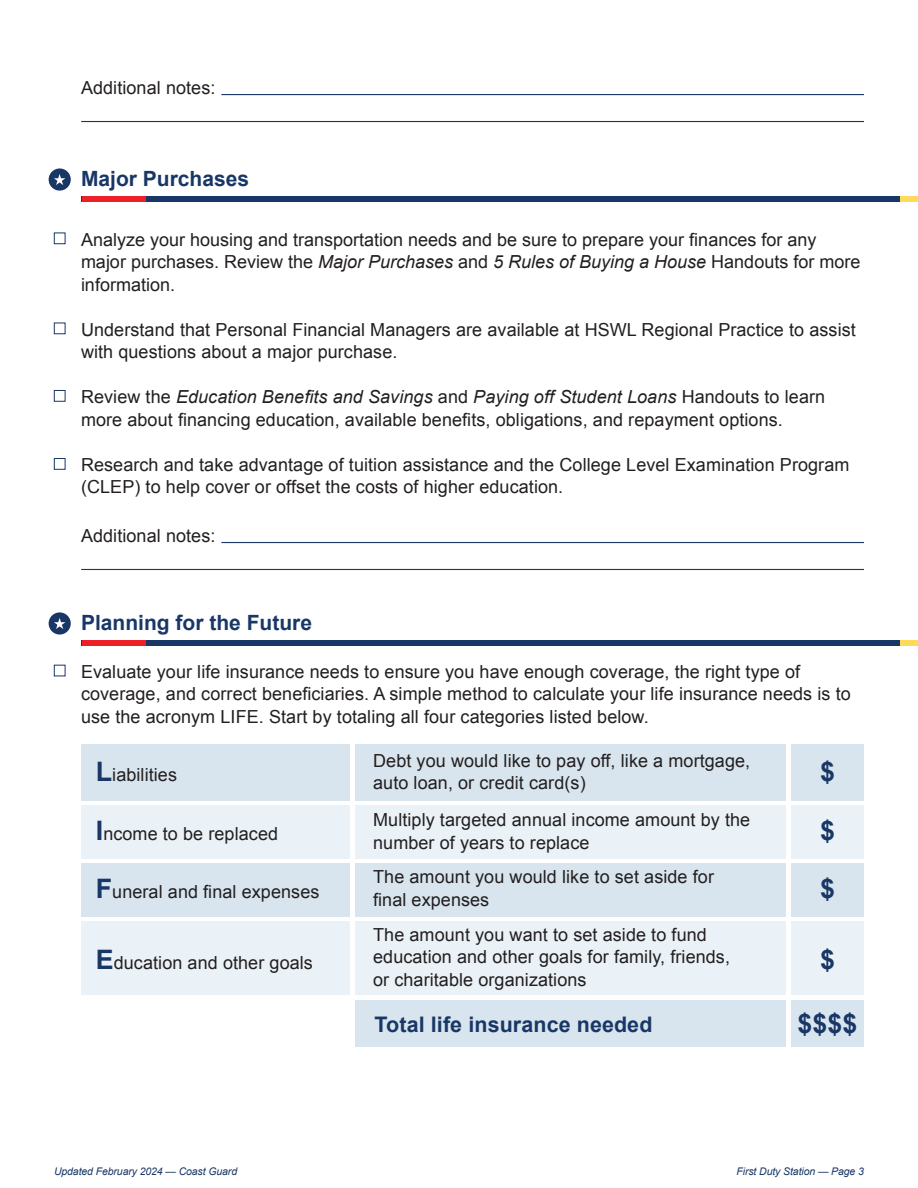
<style>
.page{position:relative;width:918px;height:1188px;background:#fff}
.page>*{position:absolute;margin:0;border:0;box-sizing:border-box;transform-origin:0 0}
.t1{font:700 26.85px "Arial";color:#193766}
.t2{font:700 21.45px "Arial";letter-spacing:.005em;color:#193766}
.t3{font:700 21px "Arial";color:#193766}
.t4{font:18px/22.5px "Arial";letter-spacing:.005em;color:#231f20}
.t5{font:italic 10.5px "Arial";letter-spacing:-.01em;color:#193766}
.s1{font-style:italic}
.s2{font-weight:700;font-size:26.85px;color:#193766}
</style>
<div class="page">
<div style="left:82px;top:196px;width:836px;height:5px;background:#193766"></div>
<div style="left:82px;top:196px;width:63px;height:5px;background:#ec2127"></div>
<div style="left:901px;top:196px;width:17px;height:5px;background:#fed95c"></div>
<div style="left:49px;top:168px;width:22px;height:23px;background:#193766;border-radius:50%"></div>
<svg style="left:54px;top:174px;width:11px;height:11px"></svg>
<div style="left:54px;top:233px;width:11px;height:11px;border:1px solid #193766"></div>
<hr style="left:221px;top:94px;width:643px;height:1px;background:#193766">
<hr style="left:81px;top:121px;width:783px;height:1px;background:#193766">
<div style="left:54px;top:323px;width:11px;height:11px;border:1px solid #193766"></div>
<div style="left:54px;top:390px;width:11px;height:12px;border:1px solid #193766"></div>
<div style="left:54px;top:458px;width:11px;height:12px;border:1px solid #193766"></div>
<hr style="left:221px;top:542px;width:643px;height:1px;background:#193766">
<hr style="left:81px;top:569px;width:783px;height:1px;background:#193766">
<div style="left:54px;top:665px;width:11px;height:11px;border:1px solid #193766"></div>
<div style="left:82px;top:640px;width:836px;height:5px;background:#193766"></div>
<div style="left:82px;top:640px;width:63px;height:5px;background:#ec2127"></div>
<div style="left:901px;top:640px;width:17px;height:5px;background:#fed95c"></div>
<div style="left:49px;top:612px;width:22px;height:23px;background:#193766;border-radius:50%"></div>
<svg style="left:54px;top:618px;width:11px;height:11px"></svg>
<div style="left:81px;top:744px;width:783px;height:56px;background:#d8e5ee"></div>
<div style="left:81px;top:805px;width:783px;height:54px;background:#eaf2f7"></div>
<div style="left:81px;top:863px;width:783px;height:53px;background:#d8e5ee"></div>
<div style="left:81px;top:921px;width:783px;height:73px;background:#eaf2f7"></div>
<div style="left:352px;top:1000px;width:512px;height:47px;background:#d8e5ee"></div>
<hr style="left:350px;top:744px;width:4px;height:312px;background:#fff">
<hr style="left:787px;top:744px;width:4px;height:312px;background:#fff">
<p class="t4" style="left:81px;top:77px;width:136px">Additional notes:</p>
<p class="t3" style="left:81px;top:165px;width:170px">Major Purchases</p>
<p class="t4" style="left:81px;top:228px;width:781px">Analyze your housing and transportation needs and be sure to prepare your finances for any major purchases. Review the <span class="s1">Major Purchases</span> and <span class="s1">5 Rules of Buying a House</span> Handouts for more information.</p>
<p class="t4" style="left:81px;top:318px;width:776px">Understand that Personal Financial Managers are available at HSWL Regional Practice to assist with questions about a major purchase.</p>
<p class="t4" style="left:81px;top:386px;width:746px">Review the <span class="s1">Education Benefits and Savings</span> and <span class="s1">Paying off Student Loans</span> Handouts to learn more about financing education, available benefits, obligations, and repayment options.</p>
<p class="t4" style="left:81px;top:453px;width:770px">Research and take advantage of tuition assistance and the College Level Examination Program (CLEP) to help cover or offset the costs of higher education.</p>
<p class="t4" style="left:81px;top:524px;width:136px">Additional notes:</p>
<p class="t3" style="left:81px;top:609px;width:233px">Planning for the Future</p>
<p class="t4" style="left:81px;top:660px;width:771px">Evaluate your life insurance needs to ensure you have enough coverage, the right type of coverage, and correct beneficiaries. A simple method to calculate your life insurance needs is to use the acronym LIFE. Start by totaling all four categories listed below.</p>
<p class="t4" style="left:96px;top:763px;width:83px"><span class="s2">L</span>iabilities</p>
<p class="t4" style="left:373px;top:749px;width:379px">Debt you would like to pay off, like a mortgage, auto loan, or credit card(s)</p>
<p class="t1" style="left:820px;top:754px;width:16px">$</p>
<p class="t4" style="left:96px;top:823px;width:184px"><span class="s2">I</span>ncome to be replaced</p>
<p class="t4" style="left:373px;top:809px;width:379px">Multiply targeted annual income amount by the number of years to replace</p>
<p class="t1" style="left:820px;top:813px;width:16px">$</p>
<p class="t4" style="left:96px;top:880px;width:225px"><span class="s2">F</span>uneral and final expenses</p>
<p class="t4" style="left:373px;top:866px;width:342px">The amount you would like to set aside for final expenses</p>
<p class="t1" style="left:820px;top:870px;width:16px">$</p>
<p class="t4" style="left:96px;top:951px;width:219px"><span class="s2">E</span>ducation and other goals</p>
<p class="t4" style="left:373px;top:923px;width:335px">The amount you want to set aside to fund</p>
<p class="t4" style="left:373px;top:946px;width:358px">education and other goals for family, friends, or charitable organizations</p>
<p class="t1" style="left:820px;top:941px;width:16px">$</p>
<p class="t1" style="left:797px;top:1005px;width:62px">$$$$</p>
<p class="t2" style="left:375px;top:1010px;width:279px">Total life insurance needed</p>
<p class="t5" style="left:54px;top:1164px;width:185px">Updated February 2024 — Coast Guard</p>
<p class="t5" style="left:737px;top:1164px;width:129px">First Duty Station — Page 3</p>
</div>
